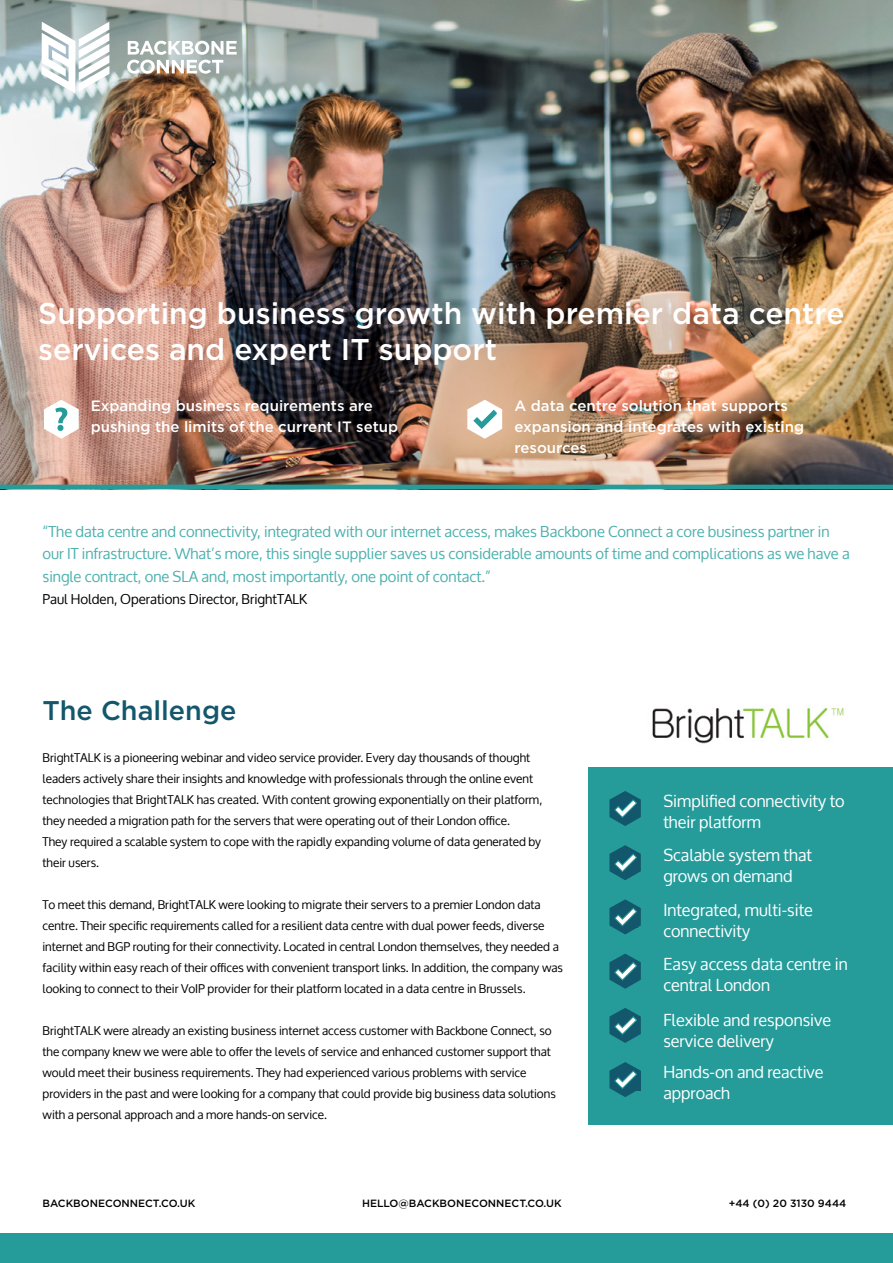
<style>
.page{position:relative;width:893px;height:1263px;background:#fff}
.page>*{position:absolute;margin:0;border:0;box-sizing:border-box;transform-origin:0 0}
.t1{font:500 30px/36px "Gotham";color:#fff}
.t2{font:500 27px "Gotham";color:#12576c}
.t3{font:16.5px/21px "Oxygen";color:#fff}
.t4{font:15px/22.5px "Oxygen";color:#4cb1ae}
.t5{font:500 15px/21px "Gotham";color:#fff}
.t6{font:13.5px "Oxygen";color:#000}
.t7{font:12px/21px "Oxygen";color:#000}
.t8{font:500 10.5px "Gotham";color:#000}
</style>
<div class="page">
<img style="left:0;top:0;width:893px;height:485px">
<div style="left:0;top:1233px;width:893px;height:30px;background:#259c9a"></div>
<svg style="left:44px;top:400px;width:35px;height:39px"></svg>
<svg style="left:467px;top:400px;width:35px;height:39px"></svg>
<hr style="left:0;top:485px;width:893px;height:4px;background:#259c9a">
<img style="left:652px;top:708px;width:192px;height:36px">
<div style="left:588px;top:767px;width:305px;height:358px;background:#259c9a"></div>
<svg style="left:609px;top:791px;width:32px;height:35px"></svg>
<svg style="left:609px;top:845px;width:32px;height:35px"></svg>
<svg style="left:609px;top:899px;width:32px;height:35px"></svg>
<svg style="left:609px;top:1062px;width:32px;height:35px"></svg>
<svg style="left:609px;top:953px;width:32px;height:36px"></svg>
<svg style="left:609px;top:1008px;width:32px;height:35px"></svg>
<svg style="left:42px;top:22px;width:67px;height:72px"></svg>
<svg style="left:127px;top:41px;width:110px;height:33px"></svg>
<h1 class="t1" style="left:38px;top:294px;width:808px">Supporting business growth with premier data centre services and expert IT support</h1>
<p class="t5" style="left:91px;top:394px;width:309px">Expanding business requirements are pushing the limits of the current IT setup</p>
<p class="t5" style="left:514px;top:394px;width:291px">A data centre solution that supports expansion and integrates with existing resources</p>
<p class="t4" style="left:43px;top:521px;width:809px">“The data centre and connectivity, integrated with our internet access, makes Backbone Connect a core business partner in our IT infrastructure. What’s more, this single supplier saves us considerable amounts of time and complications as we have a single contract, one SLA and, most importantly, one point of contact.”</p>
<p class="t6" style="left:43px;top:591px;width:266px">Paul Holden, Operations Director, BrightTALK</p>
<h2 class="t2" style="left:43px;top:695px;width:195px">The Challenge</h2>
<p class="t7" style="left:43px;top:748px;width:501px">BrightTALK is a pioneering webinar and video service provider. Every day thousands of thought leaders actively share their insights and knowledge with professionals through the online event technologies that BrightTALK has created. With content growing exponentially on their platform, they needed a migration path for the servers that were operating out of their London office.<br>They required a scalable system to cope with the rapidly expanding volume of data generated by their users.</p>
<p class="t7" style="left:43px;top:895px;width:522px">To meet this demand, BrightTALK were looking to migrate their servers to a premier London data centre. Their specific requirements called for a resilient data centre with dual power feeds, diverse internet and BGP routing for their connectivity. Located in central London themselves, they needed a facility within easy reach of their offices with convenient transport links. In addition, the company was looking to connect to their VoIP provider for their platform located in a data centre in Brussels.</p>
<p class="t7" style="left:43px;top:1021px;width:515px">BrightTALK were already an existing business internet access customer with Backbone Connect, so the company knew we were able to offer the levels of service and enhanced customer support that would meet their business requirements. They had experienced various problems with service providers in the past and were looking for a company that could provide big business data solutions with a personal approach and a more hands-on service.</p>
<h3 class="t3" style="left:663px;top:791px;width:183px">Simplified connectivity to their platform</h3>
<h3 class="t3" style="left:663px;top:845px;width:150px">Scalable system that grows on demand</h3>
<h3 class="t3" style="left:663px;top:900px;width:151px">Integrated, multi-site connectivity</h3>
<h3 class="t3" style="left:663px;top:954px;width:186px">Easy access data centre in central London</h3>
<h3 class="t3" style="left:663px;top:1010px;width:169px">Flexible and responsive service delivery</h3>
<h3 class="t3" style="left:663px;top:1062px;width:162px">Hands-on and reactive approach</h3>
<p class="t8" style="left:43px;top:1197px;width:154px">BACKBONECONNECT.CO.UK</p>
<p class="t8" style="left:362px;top:1197px;width:201px">HELLO@BACKBONECONNECT.CO.UK</p>
<p class="t8" style="left:729px;top:1197px;width:119px">+44 (0) 20 3130 9444</p>
</div>
